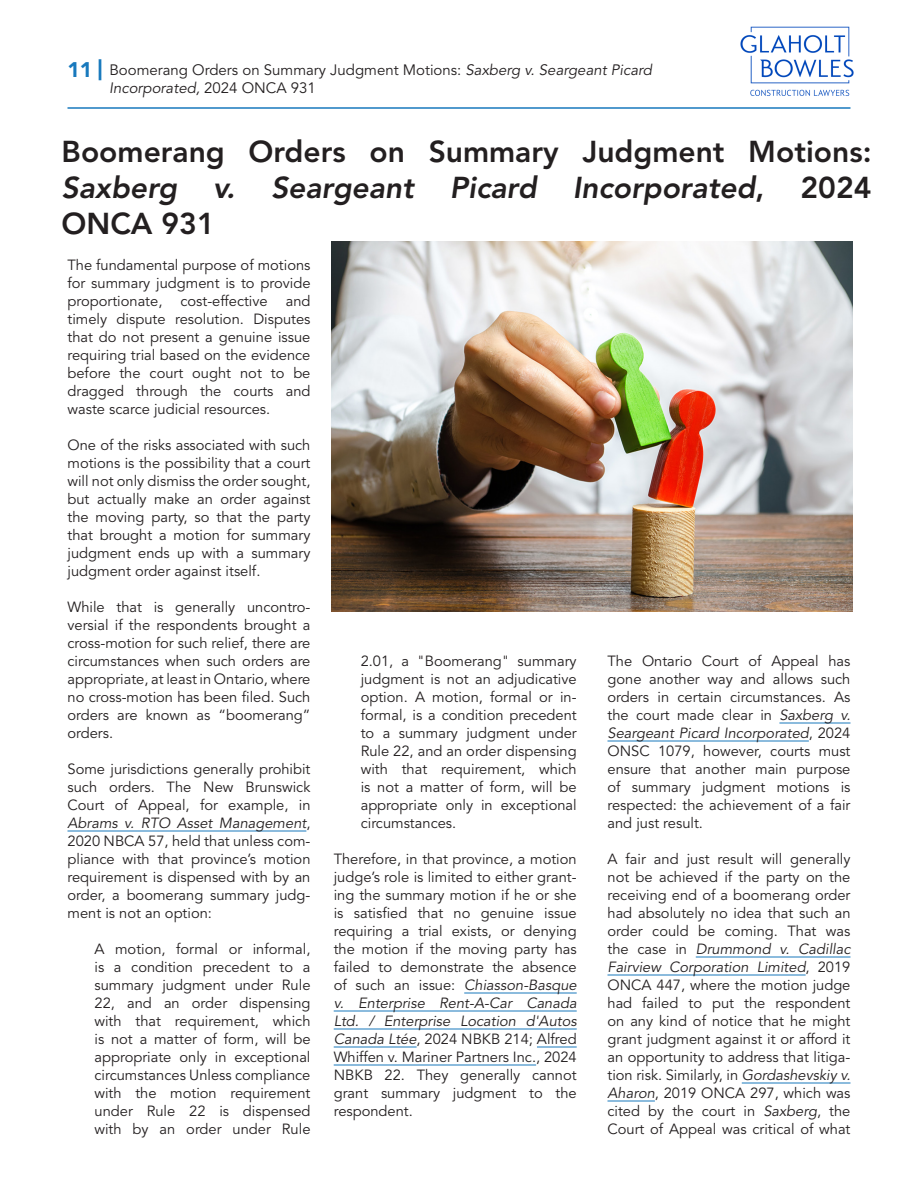
<style>
.page{position:relative;width:918px;height:1188px;background:#fff}
.page>*{position:absolute;margin:0;border:0;box-sizing:border-box;transform-origin:0 0}
.t1{font:800 30px/36px "Avenir LT Std";color:#231f20;text-align:justify}
.t2{font:15px "Avenir LT Std";color:#231f20}
.t3{font:italic 15px "Avenir LT Std";color:#231f20}
.Normal__paragraph{font:14.7px/18px "Avenir LT Std";color:#231f20;text-align:justify}
.s1{font-weight:900;font-size:21px;color:#1879bd}
.s2{font-style:italic}
.s3{font-style:normal}
</style>
<div class="page">
<hr style="left:68px;top:107px;width:782px;height:2px;background:#1879bd">
<img style="left:740px;top:26px;width:114px;height:70px">
<hr style="left:68px;top:831px;width:238px;height:1px;background:#1879bd">
<hr style="left:464px;top:993px;width:113px;height:1px;background:#1879bd">
<hr style="left:334px;top:1011px;width:243px;height:1px;background:#1879bd">
<hr style="left:334px;top:1029px;width:243px;height:1px;background:#1879bd">
<hr style="left:334px;top:1047px;width:83px;height:1px;background:#1879bd">
<hr style="left:537px;top:1047px;width:40px;height:1px;background:#1879bd">
<hr style="left:334px;top:1065px;width:202px;height:1px;background:#1879bd">
<hr style="left:779px;top:723px;width:72px;height:1px;background:#1879bd">
<hr style="left:608px;top:741px;width:201px;height:1px;background:#1879bd">
<hr style="left:696px;top:957px;width:154px;height:1px;background:#1879bd">
<hr style="left:608px;top:975px;width:198px;height:1px;background:#1879bd">
<hr style="left:742px;top:1083px;width:108px;height:1px;background:#1879bd">
<hr style="left:608px;top:1101px;width:47px;height:1px;background:#1879bd">
<img style="left:332px;top:242px;width:521px;height:370px">
<p class="t2" style="left:68px;top:61px;width:586px"><span class="s1">11 |</span> Boomerang Orders on Summary Judgment Motions: <span class="s2">Saxberg v. Seargeant Picard</span></p>
<p class="t3" style="left:109px;top:79px;width:208px">Incorporated, <span class="s3">2024 ONCA 931</span></p>
<p class="t1" style="left:62px;top:134px;width:812px">Boomerang Orders on Summary Judgment Motions:<br><span class="s2">Saxberg v. Seargeant Picard Incorporated</span>, 2024<br>ONCA 931</p>
<p class="Normal__paragraph" style="left:68px;top:256px;width:245px">The fundamental purpose of motions for summary judgment is to provide proportionate, cost-effective and timely dispute resolution. Disputes that do not present a genuine issue requiring trial based on the evidence before the court ought not to be dragged through the courts and waste scarce judicial resources.</p>
<p class="Normal__paragraph" style="left:68px;top:436px;width:245px">One of the risks associated with such motions is the possibility that a court will not only dismiss the order sought, but actually make an order against the moving party, so that the party that brought a motion for summary judgment ends up with a summary judgment order against itself.</p>
<p class="Normal__paragraph" style="left:68px;top:598px;width:245px">While that is generally uncontro&shy;versial if the respondents brought a cross-motion for such relief, there are circumstances when such orders are appropriate, at least in Ontario, where no cross-motion has been filed. Such orders are known as “boomerang” orders.</p>
<p class="Normal__paragraph" style="left:68px;top:760px;width:245px">Some jurisdictions generally prohibit such orders. The New Brunswick Court of Appeal, for example, in <span class="s2">Abrams v. RTO Asset Management</span>, 2020 NBCA 57, held that unless com&shy;pliance with that province’s motion requirement is dispensed with by an order, a boomerang summary judg&shy;ment is not an option:</p>
<p class="Normal__paragraph" style="left:94px;top:940px;width:218px">A motion, formal or informal, is a condition precedent to a summary judgment under Rule 22, and an order dispensing with that requirement, which is not a matter of form, will be appropriate only in exceptional circumstances Unless compliance with the motion requirement under Rule 22 is dispensed with by an order under Rule</p>
<p class="Normal__paragraph" style="left:361px;top:652px;width:218px">2.01, a "Boomerang" summary judgment is not an adjudicative option. A motion, formal or in&shy;formal, is a condition precedent to a summary judgment under Rule 22, and an order dispensing with that requirement, which is not a matter of form, will be appropriate only in exceptional circumstances.</p>
<p class="Normal__paragraph" style="left:334px;top:850px;width:245px">Therefore, in that province, a motion judge’s role is limited to either grant&shy;ing the summary motion if he or she is satisfied that no genuine issue requiring a trial exists, or denying the motion if the moving party has failed to demonstrate the absence of such an issue: <span class="s2">Chiasson-Basque v. Enterprise Rent-A-Car Canada Ltd. / Enterprise Location d'Autos Canada Ltée</span>, 2024 NBKB 214; Alfred Whiffen v. Mariner Partners Inc., 2024<br>NBKB 22. They generally cannot grant summary judgment to the respondent.</p>
<p class="Normal__paragraph" style="left:608px;top:652px;width:245px">The Ontario Court of Appeal has gone another way and allows such orders in certain circumstances. As the court made clear in <span class="s2">Saxberg v.<br>Seargeant Picard Incorporated</span>, 2024<br>ONSC 1079, however, courts must ensure that another main purpose of summary judgment motions is respected: the achievement of a fair and just result.</p>
<p class="Normal__paragraph" style="left:608px;top:850px;width:245px">A fair and just result will generally not be achieved if the party on the receiving end of a boomerang order had absolutely no idea that such an order could be coming. That was the case in <span class="s2">Drummond v. Cadillac Fairview Corporation Limited</span>, 2019<br>ONCA 447, where the motion judge had failed to put the respondent on any kind of notice that he might grant judgment against it or afford it an opportunity to address that litiga&shy;tion risk. Similarly, in <span class="s2">Gordashevskiy v.<br>Aharon</span>, 2019 ONCA 297, which was cited by the court in <span class="s2">Saxberg</span>, the Court of Appeal was critical of what</p>
</div>
